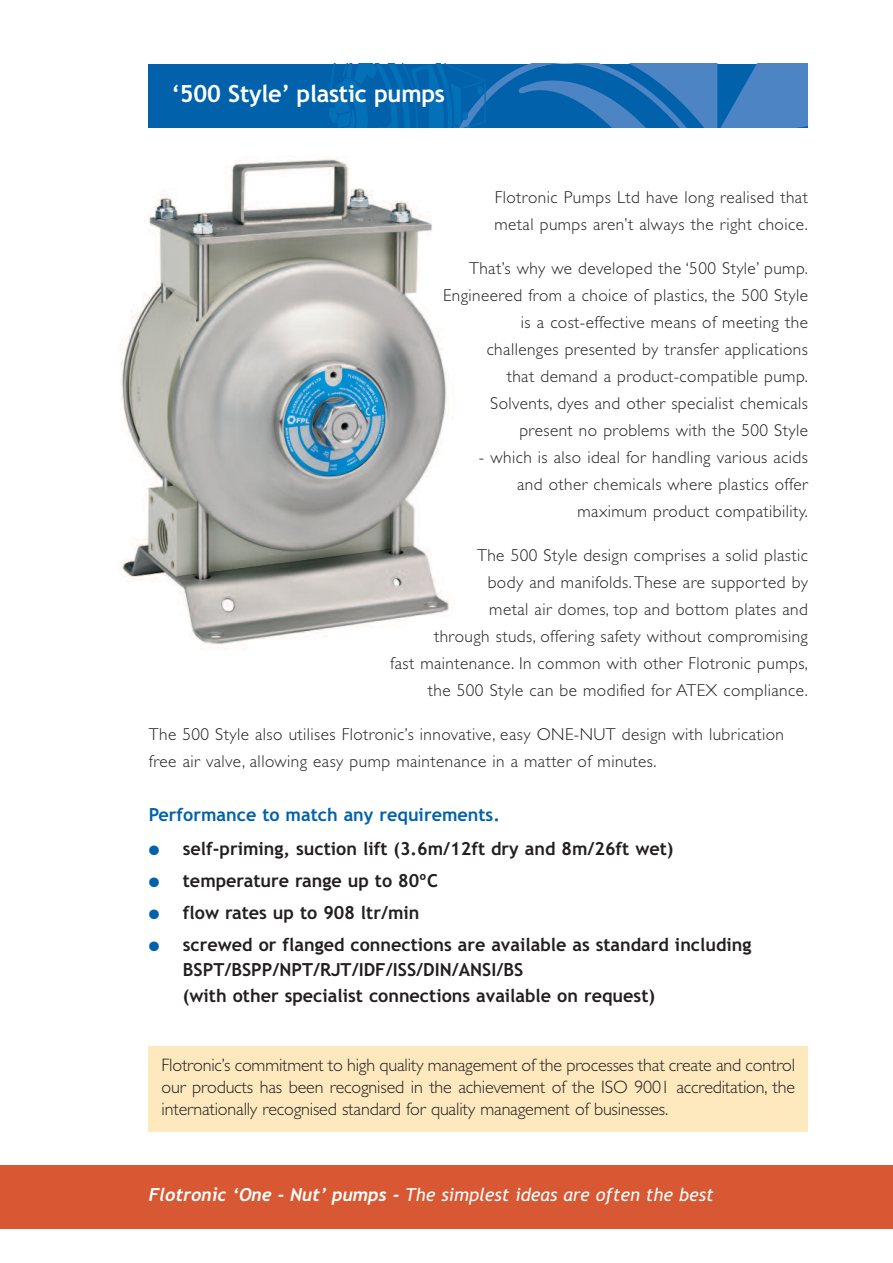
<style>
.page{position:relative;width:893px;height:1263px;background:#fff}
.page>*{position:absolute;margin:0;border:0;box-sizing:border-box;transform-origin:0 0}
.t1{font:700 23.7px "Trebuchet MS";letter-spacing:-.01em;color:#fff}
.t2{font:700 18px/25.5px "Trebuchet MS";color:#231f20}
.t3{font:300 18px/21.8px "Gill Sans";letter-spacing:-.01em;color:#231f20;text-align:justify}
.t4{font:italic 18px "Trebuchet MS";color:#fff}
.t5{font:700 18px "Trebuchet MS";color:#0161aa}
.t6{font:300 17.25px/27px "Gill Sans";letter-spacing:.025em;color:#231f20;text-align:right}
.s1{color:#0161aa}
.s2{font-family:"Trebuchet";font-weight:700}
</style>
<div class="page">
<div style="left:149px;top:1046px;width:659px;height:85px;background:#fee8be"></div>
<div style="left:149px;top:64px;width:659px;height:64px;background:#0161aa"></div>
<svg style="left:329px;top:64px;width:479px;height:64px"></svg>
<img style="left:120px;top:156px;width:333px;height:494px">
<div style="left:0;top:1165px;width:893px;height:64px;background:#d85834"></div>
<h1 class="t1" style="left:172px;top:80px;width:275px">‘500 Style’ plastic pumps</h1>
<p class="t6" style="left:494px;top:184px;width:315px;text-align:left">Flotronic Pumps Ltd have long realised that metal pumps aren’t always the right choice.</p>
<p class="t6" style="left:443px;top:255px;width:366px">That’s why we developed the ‘500 Style’ pump.<br>Engineered from a choice of plastics, the 500 Style is a cost-effective means of meeting the<br>challenges presented by transfer applications<br>that demand a product-compatible pump.<br>Solvents, dyes and other specialist chemicals present no problems with the 500 Style</p>
<p class="t6" style="left:479px;top:444px;width:330px">- which is also ideal for handling various acids and other chemicals where plastics offer maximum product compatibility.</p>
<p class="t6" style="left:390px;top:542px;width:419px">The 500 Style design comprises a solid plastic<br>body and manifolds.These are supported by<br>metal air domes, top and bottom plates and<br>through studs, offering safety without compromising<br>fast maintenance. In common with other Flotronic pumps, the 500 Style can be modified for ATEX compliance.</p>
<p class="t6" style="left:149px;top:721px;width:637px;text-align:left">The 500 Style also utilises Flotronic’s innovative, easy ONE-NUT design with lubrication free air valve, allowing easy pump maintenance in a matter of minutes.</p>
<p class="t5" style="left:149px;top:804px;width:353px">Performance to match any requirements.</p>
<p class="t2" style="left:149px;top:836px;width:526px"><span class="s1">●</span> self-priming, suction lift (3.6m/12ft dry and 8m/26ft wet)</p>
<p class="t2" style="left:149px;top:868px;width:291px"><span class="s1">●</span> temperature range up to 80ºC</p>
<p class="t2" style="left:149px;top:900px;width:272px"><span class="s1">●</span> flow rates up to 908 ltr/min</p>
<p class="t2" style="left:183px;top:932px;width:570px;text-indent:-34px"><span class="s1">●</span> screwed or flanged connections are available as standard including<br>BSPT/BSPP/NPT/RJT/IDF/ISS/DIN/ANSI/BS<br>(with other specialist connections available on request)</p>
<p class="t3" style="left:162px;top:1054px;width:635px">Flotronic’s commitment to high quality management of the processes that create and control our products has been recognised in the achievement of the ISO 9001 accreditation, the internationally recognised standard for quality management of businesses.</p>
<p class="t4" style="left:149px;top:1184px;width:566px"><span class="s2">Flotronic ‘One - Nut’ pumps -</span> The simplest ideas are often the best</p>
</div>
